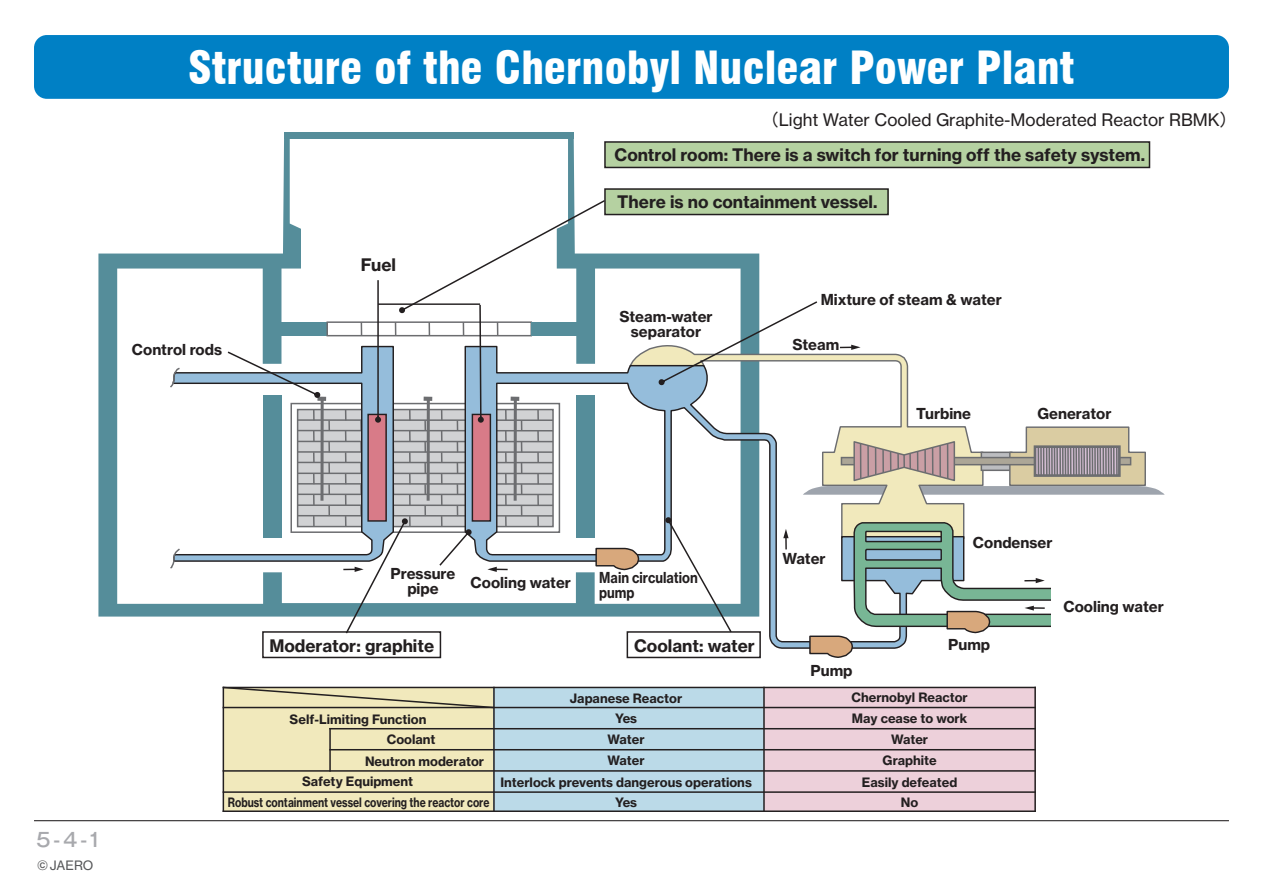
<style>
.page{position:relative;width:1263px;height:893px;background:#fff}
.page>*{position:absolute;margin:0;border:0;box-sizing:border-box;transform-origin:0 0}
.t1{font:900 condensed 44.7px "Swiss 721 BT";color:#fff}
.t2{font:500 19.2px "Gothic MB101 Pro";color:#a8a9ad}
.t3{font:16.95px "N Haas Grotesk TX Pro 75 Bd";color:#231f20}
.t4{font:16.95px "N Haas Grotesk TX Pro 55 Rg";color:#231f20}
.t5{font:14.85px/14.9px "N Haas Grotesk TX Pro 75 Bd";color:#231f20;text-align:center}
.t6{font:14.85px/14.9px "N Haas Grotesk TX Pro 75 Bd";color:#231f20;scale:.86 1}
.t7{font:12.75px/21.1px "N Haas Grotesk TX Pro 75 Bd";color:#231f20}
.t8{font:12.75px "N Haas Grotesk TX Pro 75 Bd";color:#231f20;scale:.8 1}
.t9{font:12.75px "N Haas Grotesk TX Pro 55 Rg";color:#57585a}
.s1{font-family:"Gothic MB101 Pro"}
</style>
<div class="page">
<div style="left:34px;top:35px;width:1195px;height:64px;background:#0080c5;border-radius:13px"></div>
<hr style="left:34px;top:820px;width:1195px;height:1px;background:#231f20">
<svg style="left:98px;top:133px;width:661px;height:484px"></svg>
<div style="left:281px;top:322px;width:47px;height:14px;background:#558d9a"></div>
<div style="left:327px;top:322px;width:204px;height:14px;background:#fff"></div>
<div style="left:326px;top:321px;width:206px;height:15px;border:2px solid #6c6d70"></div>
<svg style="left:171px;top:345px;width:172px;height:217px"></svg>
<svg style="left:320px;top:401px;width:4px;height:100px"></svg>
<svg style="left:168px;top:366px;width:13px;height:23px"></svg>
<svg style="left:169px;top:547px;width:13px;height:23px"></svg>
<div style="left:284px;top:133px;width:289px;height:6px;background:#558d9a"></div>
<div style="left:605px;top:142px;width:544px;height:25px;background:#b5d1a1"></div>
<div style="left:604px;top:141px;width:546px;height:27px;border:2px solid #231f20"></div>
<div style="left:605px;top:189px;width:283px;height:26px;background:#b5d1a1"></div>
<div style="left:604px;top:188px;width:285px;height:27px;border:2px solid #231f20"></div>
<div style="left:262px;top:631px;width:179px;height:27px;border:2px solid #231f20"></div>
<div style="left:494px;top:687px;width:270px;height:20px;background:#bbdae8"></div>
<div style="left:764px;top:687px;width:271px;height:20px;background:#edd0da"></div>
<div style="left:223px;top:707px;width:271px;height:22px;background:#f1e9bc"></div>
<div style="left:494px;top:707px;width:270px;height:22px;background:#bbdae8"></div>
<div style="left:764px;top:707px;width:271px;height:22px;background:#edd0da"></div>
<div style="left:223px;top:729px;width:107px;height:42px;background:#f1e9bc"></div>
<div style="left:330px;top:729px;width:164px;height:21px;background:#f1e9bc"></div>
<div style="left:494px;top:729px;width:270px;height:21px;background:#bbdae8"></div>
<div style="left:764px;top:729px;width:271px;height:21px;background:#edd0da"></div>
<div style="left:330px;top:750px;width:164px;height:21px;background:#f1e9bc"></div>
<div style="left:494px;top:750px;width:270px;height:21px;background:#bbdae8"></div>
<div style="left:764px;top:750px;width:271px;height:21px;background:#edd0da"></div>
<div style="left:223px;top:771px;width:271px;height:21px;background:#f1e9bc"></div>
<div style="left:494px;top:771px;width:270px;height:21px;background:#bbdae8"></div>
<div style="left:764px;top:771px;width:271px;height:21px;background:#edd0da"></div>
<div style="left:223px;top:792px;width:271px;height:19px;background:#f1e9bc"></div>
<div style="left:494px;top:792px;width:270px;height:19px;background:#bbdae8"></div>
<div style="left:764px;top:792px;width:271px;height:19px;background:#edd0da"></div>
<hr style="left:329px;top:728px;width:2px;height:44px;background:#231f20">
<hr style="left:493px;top:687px;width:2px;height:125px;background:#231f20">
<hr style="left:763px;top:687px;width:2px;height:125px;background:#231f20">
<hr style="left:223px;top:707px;width:813px;height:1px;background:#231f20">
<hr style="left:329px;top:728px;width:707px;height:1px;background:#231f20">
<hr style="left:329px;top:749px;width:707px;height:1px;background:#231f20">
<hr style="left:223px;top:770px;width:813px;height:2px;background:#231f20">
<hr style="left:223px;top:791px;width:813px;height:2px;background:#231f20">
<hr style="left:223px;top:687px;width:1px;height:125px;background:#231f20">
<hr style="left:1034px;top:687px;width:2px;height:125px;background:#231f20">
<hr style="left:223px;top:687px;width:813px;height:1px;background:#231f20">
<hr style="left:223px;top:810px;width:813px;height:2px;background:#231f20">
<svg style="left:222px;top:686px;width:273px;height:23px;background:#c8c19e"></svg>
<svg style="left:228px;top:351px;width:98px;height:50px"></svg>
<svg style="left:343px;top:200px;width:822px;height:459px"></svg>
<h1 class="t1" style="left:188px;top:41px;width:888px">Structure of the Chernobyl Nuclear Power Plant</h1>
<h3 class="t4" style="left:762px;top:109px;width:476px"><span class="s1">（</span>Light Water Cooled Graphite-Moderated Reactor RBMK<span class="s1">）</span></h3>
<h3 class="t3" style="left:614px;top:144px;width:532px">Control room: There is a switch for turning off the safety system.</h3>
<p class="t5" style="left:132px;top:342px;width:92px">Control rods</p>
<h3 class="t3" style="left:361px;top:254px;width:37px">Fuel</h3>
<h3 class="t3" style="left:617px;top:192px;width:262px">There is no containment vessel.</h3>
<p class="t5" style="left:619px;top:309px;width:95px">Steam-water separator</p>
<p class="t5" style="left:821px;top:293px;width:183px">Mixture of steam &amp; water</p>
<p class="t5" style="left:792px;top:337px;width:48px">Steam</p>
<p class="t5" style="left:916px;top:406px;width:56px">Turbine</p>
<p class="t5" style="left:1037px;top:406px;width:75px">Generator</p>
<h2 class="t2" style="left:36px;top:824px;width:67px">5-4-1</h2>
<p class="t9" style="left:37px;top:858px;width:58px">©JAERO</p>
<p class="t5" style="left:391px;top:566px;width:66px">Pressure pipe</p>
<p class="t5" style="left:471px;top:575px;width:102px">Cooling water</p>
<p class="t6" style="left:599px;top:570px;width:116px">Main circulation pump</p>
<h3 class="t3" style="left:269px;top:635px;width:166px">Moderator: graphite</h3>
<h3 class="t3" style="left:634px;top:635px;width:122px">Coolant: water</h3>
<p class="t5" style="left:782px;top:551px;width:45px">Water</p>
<p class="t5" style="left:811px;top:663px;width:43px">Pump</p>
<p class="t5" style="left:973px;top:536px;width:81px">Condenser</p>
<p class="t5" style="left:948px;top:637px;width:43px">Pump</p>
<p class="t7" style="left:387px;top:709px;width:50px;line-height:20px;text-indent:-97px">Self-Limiting Function<br>Coolant</p>
<p class="t7" style="left:302px;top:751px;width:184px;line-height:20px;text-indent:63px">Neutron moderator<br>Safety Equipment</p>
<p class="t8" style="left:228px;top:794px;width:328px">Robust containment vessel covering the reactor core</p>
<p class="t7" style="left:570px;top:687px;width:114px">Japanese Reactor</p>
<p class="t7" style="left:851px;top:686px;width:118px">Chernobyl Reactor</p>
<p class="t7" style="left:500px;top:708px;width:253px;text-align:center">Yes<br>Water<br>Water<br>Interlock prevents dangerous operations</p>
<p class="t7" style="left:615px;top:791px;width:23px">Yes</p>
<p class="t7" style="left:852px;top:708px;width:117px;text-align:center">May cease to work<br>Water<br>Graphite<br>Easily defeated</p>
<p class="t7" style="left:901px;top:791px;width:19px">No</p>
<p class="t5" style="left:1063px;top:600px;width:102px">Cooling water</p>
</div>
